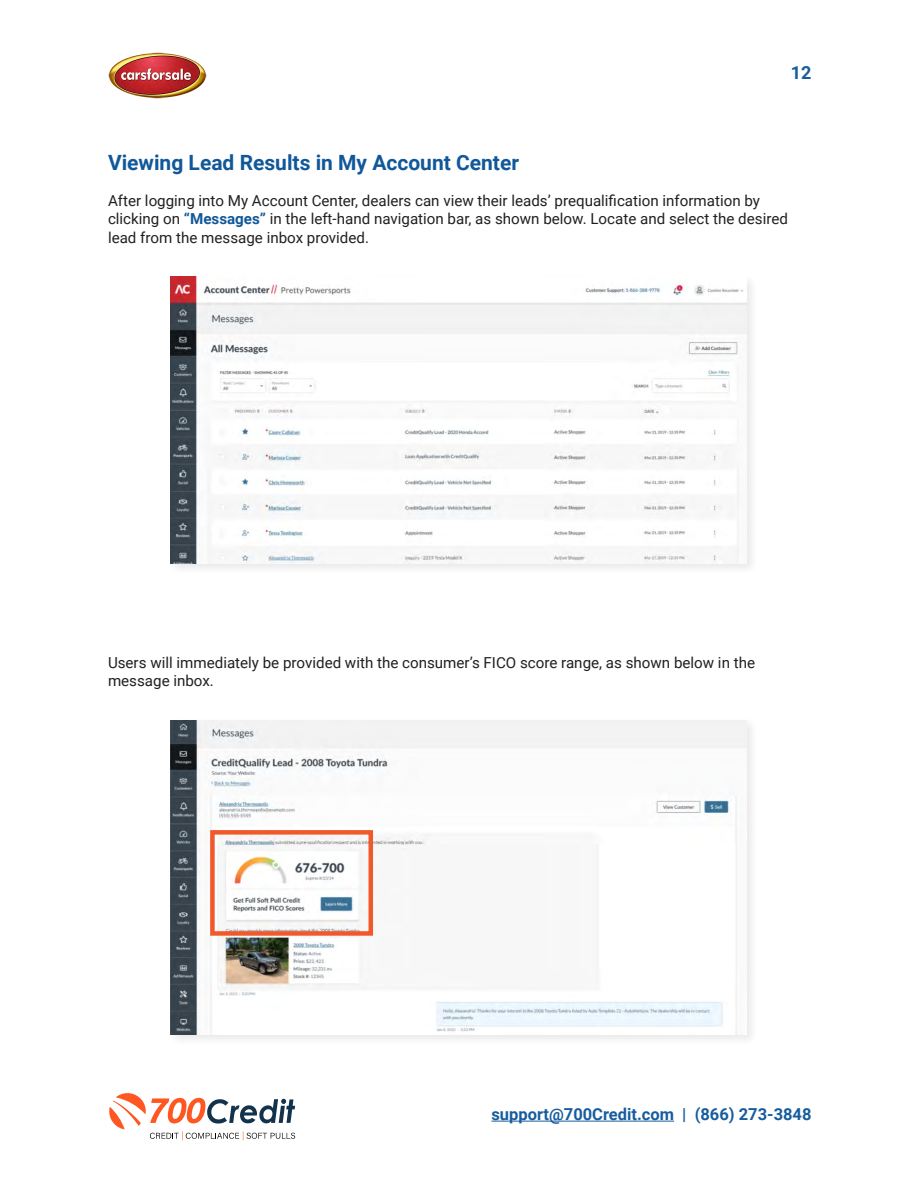
<style>
.page{position:relative;width:918px;height:1188px;background:#fff}
.page>*{position:absolute;margin:0;border:0;box-sizing:border-box;transform-origin:0 0}
.t1{font:700 21px "Roboto";color:#10589a}
.t2{font:700 18px "Roboto";color:#175d9e}
.t3{font:700 16.5px "Roboto";color:#175d9e}
.t4{font:15.15px/18.1px "Roboto";color:#231f20}
.s1{font-weight:700;color:#10589a}
</style>
<div class="page">
<img style="left:108px;top:52px;width:99px;height:46px">
<hr style="left:491px;top:1121px;width:183px;height:1px;background:#175d9e">
<svg style="left:109px;top:1093px;width:186px;height:47px"></svg>
<div style="left:168px;top:274px;width:591px;height:302px;background:#f8f8f8"></div>
<img style="left:171px;top:277px;width:575px;height:286px">
<div style="left:168px;top:717px;width:591px;height:330px;background:#231f20;opacity:.1"></div>
<img style="left:171px;top:720px;width:575px;height:314px">
<div style="left:210px;top:830px;width:163px;height:106px;border:4px solid #f1592b"></div>
<p class="t2" style="left:791px;top:60px;width:22px">12</p>
<p class="t1" style="left:108px;top:147px;width:413px">Viewing Lead Results in My Account Center</p>
<p class="t4" style="left:108px;top:191px;width:681px">After logging into My Account Center, dealers can view their leads’ prequalification information by clicking on <span class="s1">“Messages”</span> in the left-hand navigation bar, as shown below. Locate and select the desired lead from the message inbox provided.</p>
<p class="t4" style="left:108px;top:653px;width:649px">Users will immediately be provided with the consumer’s FICO score range, as shown below in the message inbox.</p>
<p class="t3" style="left:491px;top:1102px;width:322px">support@700Credit.com | (866) 273-3848</p>
</div>
